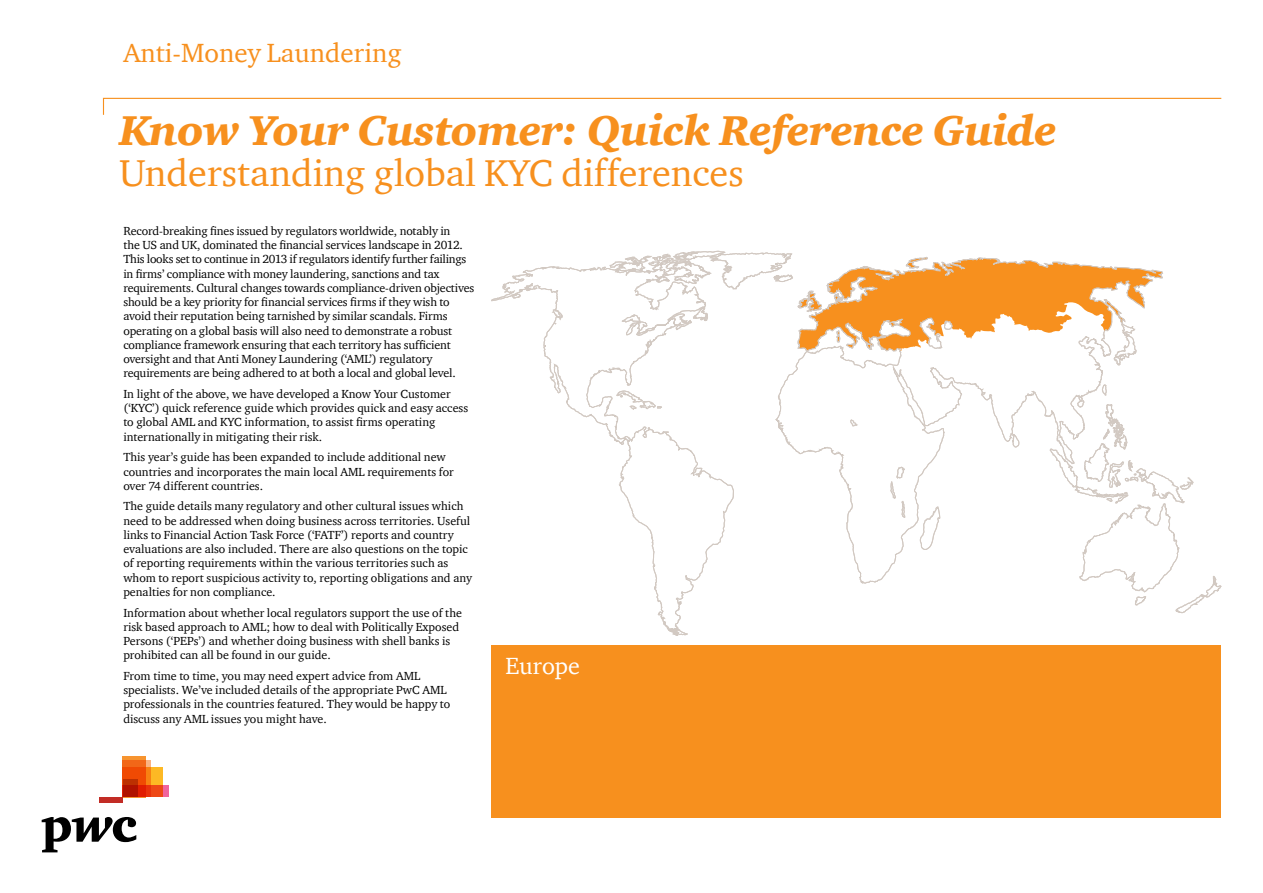
<style>
.page{position:relative;width:1263px;height:893px;background:#fff}
.page>*{position:absolute;margin:0;border:0;box-sizing:border-box;transform-origin:0 0}
.t1{font:italic 900 42.75px "ITC Charter Com";letter-spacing:-.01em;color:#f7901e}
.t2{font:38.25px "ITC Charter Com";color:#f7901e}
.t3{font:27px "ITC Charter Com";color:#f7901e}
.t4{font:24px "ITC Charter Com";color:#fff}
.t5{font:12px/14.2px "ITC Charter Com";color:#000}
</style>
<div class="page">
<svg style="left:102px;top:97px;width:1120px;height:18px"></svg>
<svg style="left:491px;top:251px;width:730px;height:385px"></svg>
<svg style="left:620px;top:289px;width:483px;height:126px"></svg>
<div style="left:491px;top:645px;width:729px;height:172px;background:#f7901e"></div>
<svg style="left:42px;top:817px;width:94px;height:35px"></svg>
<div style="left:123px;top:785px;width:46px;height:12px;background:#f0649d"></div>
<div style="left:123px;top:760px;width:28px;height:37px;background:#fab383"></div>
<svg style="left:123px;top:756px;width:23px;height:12px"></svg>
<svg style="left:123px;top:768px;width:40px;height:29px"></svg>
<svg style="left:123px;top:779px;width:14px;height:18px"></svg>
<div style="left:99px;top:797px;width:24px;height:6px;background:#c22c25"></div>
<h3 class="t3" style="left:123px;top:36px;width:280px">Anti-Money Laundering</h3>
<h1 class="t1" style="left:119px;top:105px;width:939px">Know Your Customer: Quick Reference Guide</h1>
<h2 class="t2" style="left:119px;top:150px;width:626px">Understanding global KYC differences</h2>
<p class="t5" style="left:123px;top:223px;width:352px">Record-breaking fines issued by regulators worldwide, notably in<br>the US and UK, dominated the financial services landscape in 2012.<br>This looks set to continue in 2013 if regulators identify further failings in firms’ compliance with money laundering, sanctions and tax requirements. Cultural changes towards compliance-driven objectives should be a key priority for financial services firms if they wish to avoid their reputation being tarnished by similar scandals. Firms operating on a global basis will also need to demonstrate a robust compliance framework ensuring that each territory has sufficient oversight and that Anti Money Laundering (‘AML’) regulatory requirements are being adhered to at both a local and global level.</p>
<p class="t5" style="left:123px;top:387px;width:346px">In light of the above, we have developed a Know Your Customer (‘KYC’) quick reference guide which provides quick and easy access to global AML and KYC information, to assist firms operating internationally in mitigating their risk.</p>
<p class="t5" style="left:123px;top:450px;width:332px">This year’s guide has been expanded to include additional new countries and incorporates the main local AML requirements for over 74 different countries.</p>
<p class="t5" style="left:123px;top:499px;width:350px">The guide details many regulatory and other cultural issues which need to be addressed when doing business across territories. Useful links to Financial Action Task Force (‘FATF’) reports and country evaluations are also included. There are also questions on the topic of reporting requirements within the various territories such as whom to report suspicious activity to, reporting obligations and any penalties for non compliance.</p>
<p class="t5" style="left:123px;top:605px;width:340px">Information about whether local regulators support the use of the risk based approach to AML; how to deal with Politically Exposed Persons (‘PEPs’) and whether doing business with shell banks is prohibited can all be found in our guide.</p>
<p class="t5" style="left:123px;top:668px;width:328px">From time to time, you may need expert advice from AML specialists. We’ve included details of the appropriate PwC AML professionals in the countries featured. They would be happy to discuss any AML issues you might have.</p>
<h3 class="t4" style="left:505px;top:651px;width:76px">Europe</h3>
</div>
